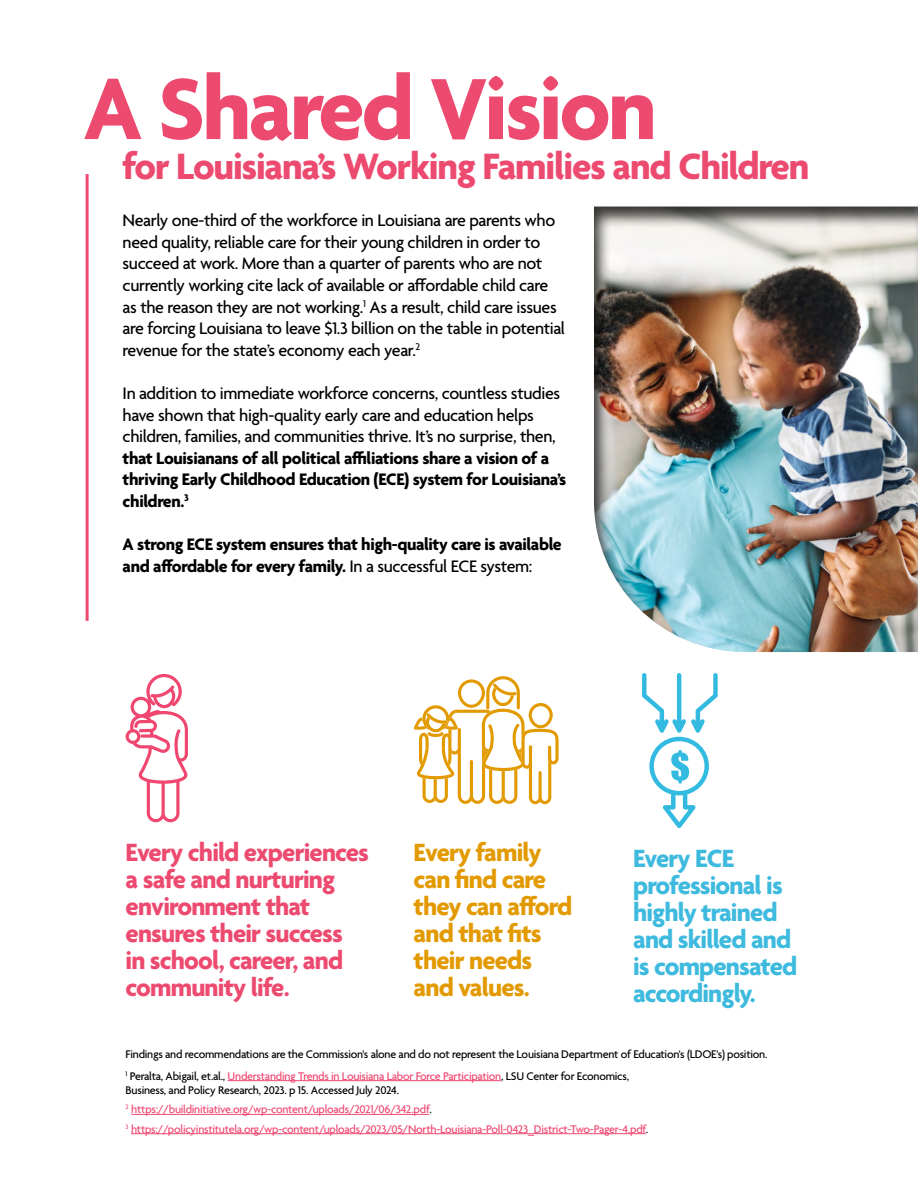
<style>
.page{position:relative;width:918px;height:1188px;background:#fff}
.page>*{position:absolute;margin:0;border:0;box-sizing:border-box;transform-origin:0 0}
.t1{font:700 93.9px "Agenda";letter-spacing:-.03em;color:#ed4a70}
.t2{font:700 39.6px "Agenda";letter-spacing:-.03em;color:#ed4a70}
.t3{font:700 27px/27px "Agenda";letter-spacing:-.03em;color:#ed4a70}
.t4{font:700 27px/27px "Agenda";letter-spacing:-.03em;color:#3dbade}
.t5{font:700 27px/27px "Agenda";letter-spacing:-.03em;color:#e29a00}
.t6{font:500 18px/21.6px "Agenda";letter-spacing:-.02em;color:#000}
.t7{font:700 18px/21.6px "Agenda";letter-spacing:-.02em;color:#000}
.t8{font:500 12px/14.4px "Agenda";letter-spacing:-.02em;color:#000}
.t9{font:500 12px "Agenda";letter-spacing:-.02em;color:#f04770}
.s1{font-weight:500}
.s2{color:#f04770}
.s3{color:#000}
</style>
<div class="page">
<svg style="left:126px;top:674px;width:62px;height:148px"></svg>
<svg style="left:414px;top:676px;width:145px;height:128px"></svg>
<svg style="left:642px;top:673px;width:76px;height:155px"></svg>
<hr style="left:228px;top:1080px;width:273px;height:1px;background:#f04770">
<hr style="left:131px;top:1133px;width:515px;height:1px;background:#f04770">
<hr style="left:86px;top:174px;width:3px;height:447px;background:#f04770">
<div style="left:581px;top:193px;width:337px;height:459px;background:#000;opacity:.75"></div>
<hr style="left:131px;top:1114px;width:298px;height:1px;background:#f04770">
<h1 class="t1" style="left:83px;top:58px;width:575px">A Shared Vision</h1>
<h2 class="t2" style="left:123px;top:145px;width:688px">for Louisiana’s Working Families and Children</h2>
<p class="t6" style="left:123px;top:211px;width:444px">Nearly one-third of the workforce in Louisiana are parents who need quality, reliable care for their young children in order to succeed at work. More than a quarter of parents who are not currently working cite lack of available or affordable child care as the reason they are not working.<sup>1</sup> As a result, child care issues are forcing Louisiana to leave $1.3 billion on the table in potential revenue for the state’s economy each year.<sup>2</sup></p>
<p class="t6" style="left:123px;top:384px;width:439px">In addition to immediate workforce concerns, countless studies have shown that high-quality early care and education helps children, families, and communities thrive. It’s no surprise, then,</p>
<p class="t7" style="left:123px;top:448px;width:445px">that Louisianans of all political affiliations share a vision of a thriving Early Childhood Education (ECE) system for Louisiana’s children.<sup>3</sup></p>
<p class="t7" style="left:123px;top:535px;width:441px">A strong ECE system ensures that high-quality care is available and affordable for every family. <span class="s1">In a successful ECE system:</span></p>
<h3 class="t3" style="left:126px;top:840px;width:245px">Every child experiences a safe and nurturing environment that ensures their success in school, career, and community life.</h3>
<h3 class="t5" style="left:414px;top:840px;width:160px">Every family can find care they can afford and that fits their needs and values.</h3>
<h3 class="t4" style="left:633px;top:847px;width:166px">Every ECE professional is highly trained and skilled and is compensated accordingly.</h3>
<p class="t8" style="left:126px;top:1048px;width:643px">Findings and recommendations are the Commission's alone and do not represent the Louisiana Department of Education's (LDOE's) position.</p>
<p class="t8" style="left:126px;top:1069px;width:505px"><sup>1</sup> Peralta, Abigail, et.al., <span class="s2">Understanding Trends in Louisiana Labor Force Participation</span>, LSU Center for Economics,<br>Business, and Policy Research, 2023. p 15. Accessed July 2024.</p>
<p class="t9" style="left:126px;top:1122px;width:524px"><sup>3</sup> https://policyinstitutela.org/wp-content/uploads/2023/05/North-Louisiana-Poll-0423_District-Two-Pager-4.pdf<span class="s3">.</span></p>
<p class="t9" style="left:126px;top:1103px;width:308px"><sup>2</sup> https://buildinitiative.org/wp-content/uploads/2021/06/342.pdf<span class="s3">.</span></p>
</div>
